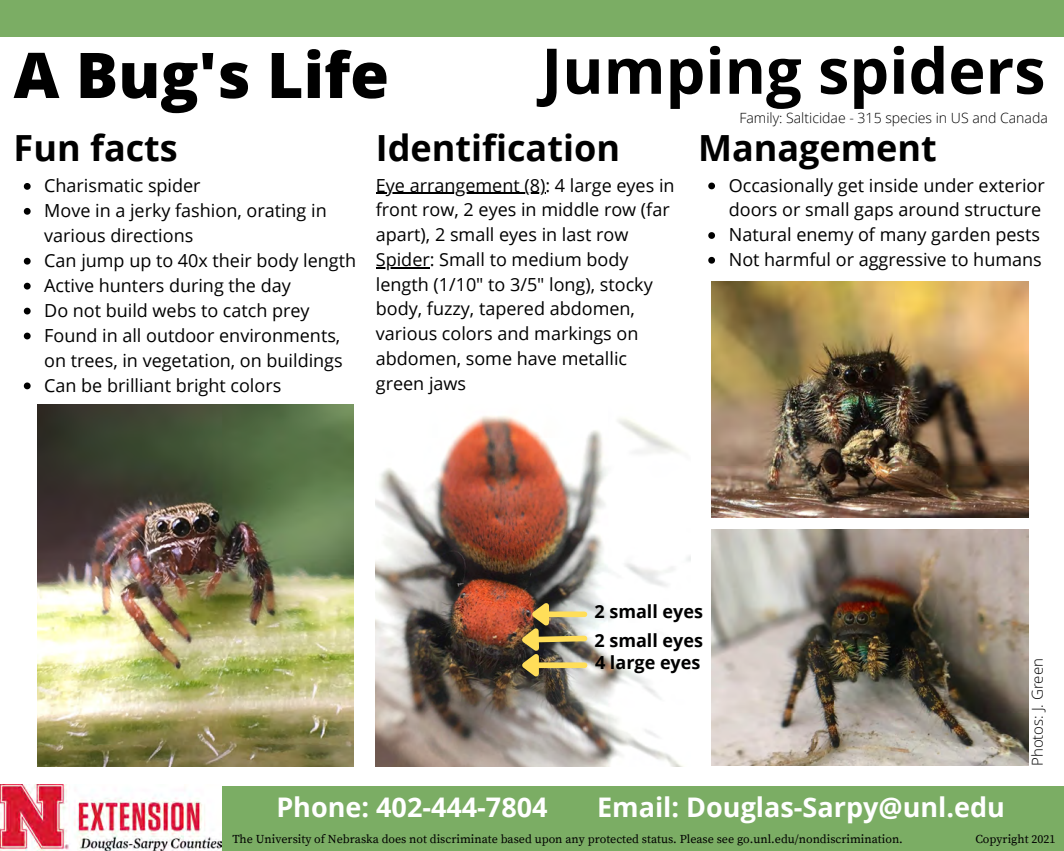
<style>
.page{position:relative;width:1064px;height:851px;background:#fff}
.page>*{position:absolute;margin:0;border:0;box-sizing:border-box;transform-origin:0 0}
.t1{font:700 63px "Open Sans";color:#000}
.t2{font:800 63px "Open Sans";color:#000}
.t3{font:700 36px "Open Sans";color:#000}
.t4{font:700 27px "Open Sans";color:#fff}
.t5{font:18px/24.8px "Open Sans";color:#000}
.t6{font:700 18px "Open Sans";color:#000}
.t7{font:300 15px "Open Sans";color:#000}
.t8{font:300 14.1px "Open Sans";color:#000}
.t9{font:12px "Source Serif Pro";color:#000}
</style>
<div class="page">
<div style="left:0;top:0;width:1063px;height:36px;background:#7bad64"></div>
<img style="left:38px;top:405px;width:315px;height:361px">
<img style="left:375px;top:415px;width:315px;height:351px">
<img style="left:711px;top:281px;width:317px;height:237px">
<img style="left:711px;top:529px;width:317px;height:236px">
<div style="left:0;top:786px;width:1063px;height:64px;background:#7bad64"></div>
<img style="left:0;top:784px;width:222px;height:66px">
<svg style="left:24px;top:183px;width:7px;height:7px"></svg>
<svg style="left:24px;top:208px;width:7px;height:7px"></svg>
<svg style="left:24px;top:258px;width:7px;height:6px"></svg>
<svg style="left:24px;top:283px;width:7px;height:6px"></svg>
<svg style="left:24px;top:308px;width:7px;height:6px"></svg>
<svg style="left:24px;top:332px;width:7px;height:7px"></svg>
<svg style="left:24px;top:382px;width:7px;height:7px"></svg>
<svg style="left:708px;top:182px;width:6px;height:7px"></svg>
<svg style="left:708px;top:232px;width:6px;height:7px"></svg>
<svg style="left:708px;top:257px;width:6px;height:7px"></svg>
<hr style="left:376px;top:193px;width:169px;height:1px;background:#000">
<hr style="left:376px;top:267px;width:54px;height:1px;background:#000">
<img style="left:515px;top:594px;width:75px;height:87px">
<p class="t2" style="left:14px;top:31px;width:377px">A Bug's Life</p>
<p class="t1" style="left:541px;top:26px;width:505px">Jumping spiders</p>
<p class="t8" style="left:739px;top:108px;width:310px">Family: Salticidae - 315 species in US and Canada</p>
<p class="t3" style="left:14px;top:123px;width:166px">Fun facts</p>
<p class="t5" style="left:44px;top:173px;width:158px">Charismatic spider</p>
<p class="t5" style="left:44px;top:197px;width:284px">Move in a jerky fashion, orating in various directions</p>
<p class="t5" style="left:44px;top:247px;width:313px">Can jump up to 40x their body length</p>
<p class="t5" style="left:44px;top:272px;width:248px">Active hunters during the day</p>
<p class="t5" style="left:44px;top:297px;width:267px">Do not build webs to catch prey</p>
<p class="t5" style="left:44px;top:322px;width:300px">Found in all outdoor environments, on trees, in vegetation, on buildings</p>
<p class="t5" style="left:44px;top:372px;width:238px">Can be brilliant bright colors</p>
<p class="t3" style="left:376px;top:123px;width:245px">Identification</p>
<p class="t5" style="left:376px;top:172px;width:300px">Eye arrangement (8): 4 large eyes in front row, 2 eyes in middle row (far apart), 2 small eyes in last row</p>
<p class="t5" style="left:376px;top:246px;width:278px">Spider: Small to medium body length (1/10" to 3/5" long), stocky body, fuzzy, tapered abdomen, various colors and markings on abdomen, some have metallic green jaws</p>
<p class="t3" style="left:698px;top:123px;width:240px">Management</p>
<p class="t5" style="left:728px;top:172px;width:317px">Occasionally get inside under exterior doors or small gaps around structure</p>
<p class="t5" style="left:728px;top:222px;width:313px">Natural enemy of many garden pests</p>
<p class="t5" style="left:728px;top:246px;width:314px">Not harmful or aggressive to humans</p>
<p class="t6" style="left:594px;top:599px;width:110px">2 small eyes</p>
<p class="t6" style="left:594px;top:627px;width:110px">2 small eyes</p>
<p class="t6" style="left:595px;top:650px;width:107px">4 large eyes</p>
<p class="t7" style="left:1026px;top:766px;width:109px;rotate:-90deg">Photos: J. Green</p>
<p class="t4" style="left:276px;top:788px;width:273px">Phone: 402-444-7804</p>
<p class="t4" style="left:597px;top:788px;width:409px">Email: Douglas-Sarpy@unl.edu</p>
<p class="t9" style="left:232px;top:832px;width:671px">The University of Nebraska does not discriminate based upon any protected status. Please see go.unl.edu/nondiscrimination.</p>
<p class="t9" style="left:975px;top:832px;width:81px">Copyright 2021</p>
</div>
